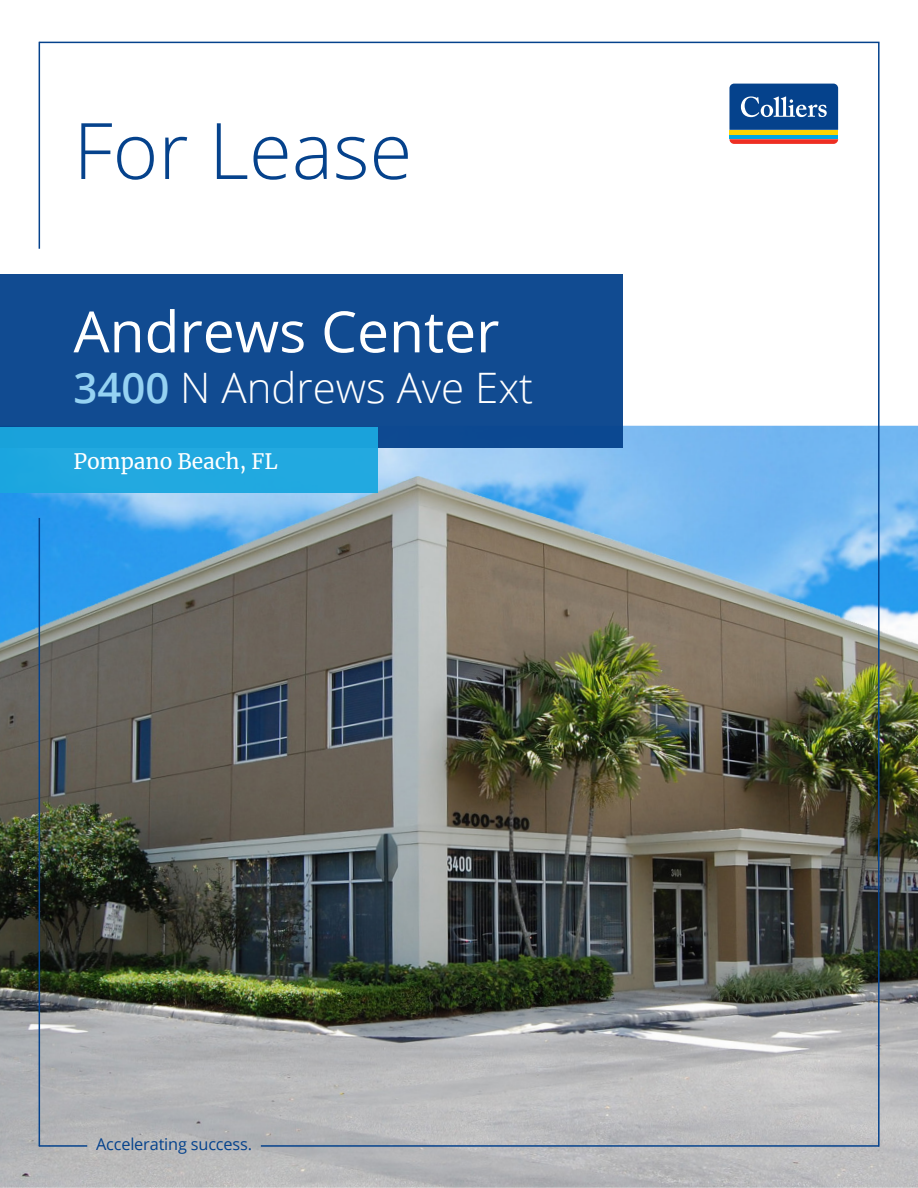
<style>
.page{position:relative;width:918px;height:1188px;background:#fff}
.page>*{position:absolute;margin:0;border:0;box-sizing:border-box;transform-origin:0 0}
.t1{font:300 78px "Open Sans";color:#05428c}
.t2{font:57px "Open Sans";color:#fff}
.t3{font:300 42px "Open Sans";color:#fff}
.t4{font:21px "Merriweather";color:#fff}
.t5{font:16.35px "Open Sans";letter-spacing:-.01em;color:#05428c}
.s1{font-weight:600;color:#95d2f2}
</style>
<div class="page">
<img style="left:0;top:426px;width:918px;height:762px">
<hr style="left:39px;top:1145px;width:48px;height:2px;background:#05428c">
<hr style="left:261px;top:1145px;width:618px;height:2px;background:#05428c">
<svg style="left:728px;top:82px;width:112px;height:64px"></svg>
<hr style="left:729px;top:135px;width:109px;height:4px;background:#00a8e4">
<div style="left:729px;top:130px;width:109px;height:5px;background:#fed503"></div>
<svg style="left:729px;top:139px;width:109px;height:5px"></svg>
<svg style="left:729px;top:84px;width:109px;height:46px;background:#225899"></svg>
<hr style="left:39px;top:42px;width:841px;height:1px;background:#05428c">
<hr style="left:878px;top:43px;width:2px;height:1104px;background:#05428c">
<div style="left:0;top:274px;width:623px;height:174px;background:#114b91"></div>
<div style="left:0;top:427px;width:378px;height:65px;background:#1ba7df"></div>
<hr style="left:39px;top:518px;width:1px;height:628px;background:#05428c">
<hr style="left:39px;top:42px;width:1px;height:207px;background:#05428c">
<p class="t1" style="left:73px;top:97px;width:340px">For Lease</p>
<p class="t2" style="left:73px;top:293px;width:427px">Andrews Center</p>
<p class="t3" style="left:73px;top:359px;width:461px"><span class="s1">3400</span> N Andrews Ave Ext</p>
<p class="t4" style="left:73px;top:447px;width:206px">Pompano Beach, FL</p>
<p class="t5" style="left:96px;top:1133px;width:158px">Accelerating success.</p>
</div>
